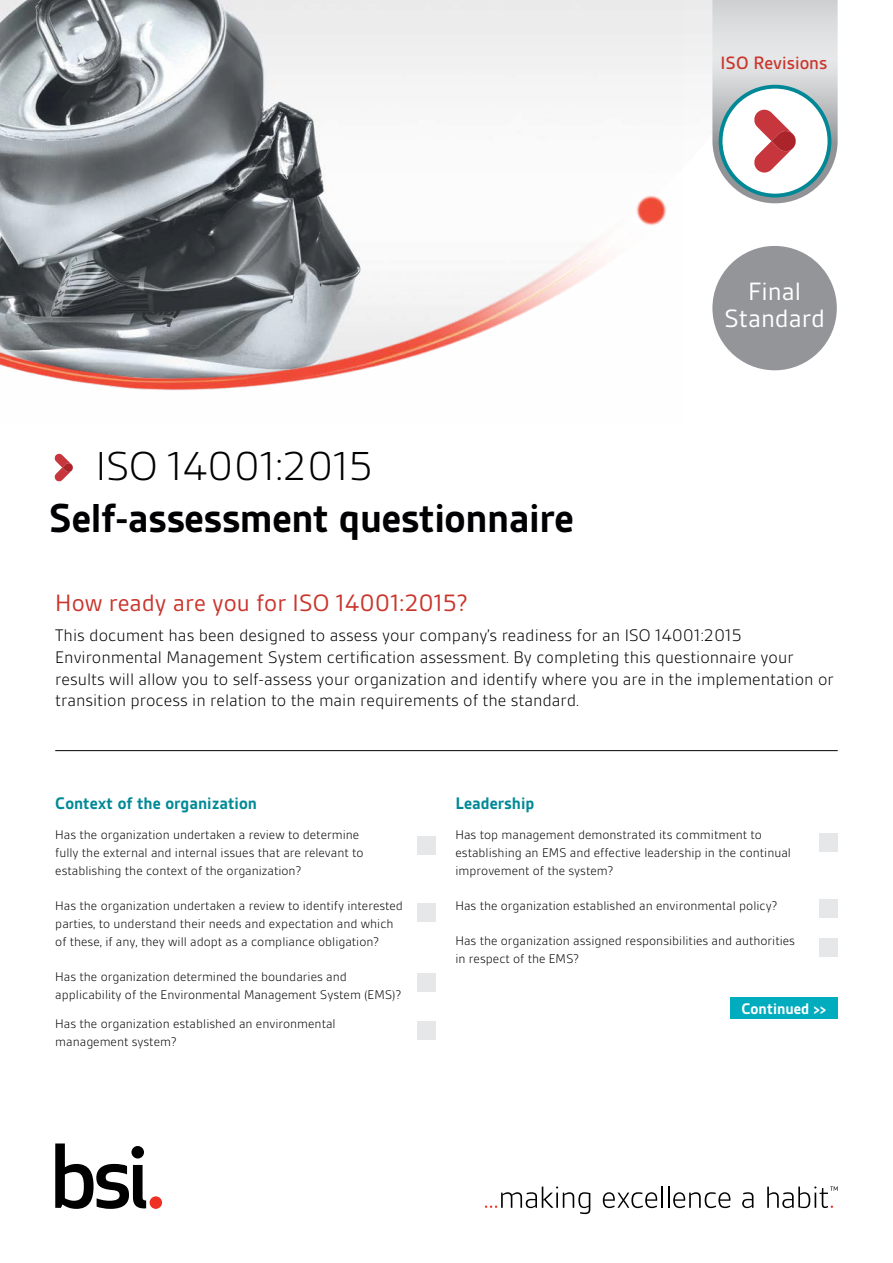
<style>
.page{position:relative;width:893px;height:1263px;background:#fff}
.page>*{position:absolute;margin:0;border:0;box-sizing:border-box;transform-origin:0 0}
.t1{font:700 43.5px "BSI Gesta";letter-spacing:-.01em;color:#000003}
.t2{font:300 43.5px "BSI Gesta";letter-spacing:-.01em;color:#000}
.t3{font:27px/27px "BSI Gesta";color:#fff;text-align:center}
.t4{font:25.5px "BSI Gesta";color:#ca352c}
.t5{font:500 19.2px "BSI Gesta";color:#ca352c}
.t6{font:300 18px/21.8px "BSI Gesta";color:#000}
.t7{font:700 18px "BSI Gesta";color:#008996}
.t8{font:700 16.5px "BSI Gesta";color:#fff}
.t9{font:300 13.5px/18px "BSI Gesta";color:#000}
</style>
<div class="page">
<svg style="left:55px;top:1143px;width:91px;height:66px"></svg>
<div style="left:150px;top:1196px;width:12px;height:13px;background:#ee3124;border-radius:50%"></div>
<svg style="left:485px;top:1186px;width:105px;height:28px"></svg>
<svg style="left:603px;top:1192px;width:54px;height:16px"></svg>
<hr style="left:661px;top:1186px;width:2px;height:22px;background:#000">
<svg style="left:668px;top:1186px;width:62px;height:22px"></svg>
<svg style="left:742px;top:1192px;width:11px;height:16px"></svg>
<svg style="left:767px;top:1186px;width:71px;height:22px"></svg>
<div style="left:730px;top:997px;width:108px;height:21px;background:#00acbd"></div>
<img style="left:682px;top:0;width:114px;height:371px">
<img style="left:0;top:0;width:682px;height:390px">
<svg style="left:55px;top:454px;width:18px;height:27px"></svg>
<hr style="left:55px;top:750px;width:783px;height:1px;background:#000">
<div style="left:712px;top:246px;width:125px;height:124px;background:#939598;border-radius:50%"></div>
<svg style="left:712px;top:0;width:126px;height:203px"></svg>
<div style="left:418px;top:837px;width:18px;height:18px;background:#e6e7e8"></div>
<div style="left:418px;top:903px;width:18px;height:18px;background:#e6e7e8"></div>
<div style="left:418px;top:973px;width:18px;height:18px;background:#e6e7e8"></div>
<div style="left:418px;top:1021px;width:18px;height:18px;background:#e6e7e8"></div>
<div style="left:820px;top:833px;width:18px;height:18px;background:#e6e7e8"></div>
<div style="left:820px;top:899px;width:18px;height:18px;background:#e6e7e8"></div>
<div style="left:820px;top:938px;width:18px;height:18px;background:#e6e7e8"></div>
<h3 class="t5" style="left:721px;top:53px;width:108px">ISO Revisions</h3>
<h1 class="t2" style="left:96px;top:444px;width:279px">ISO 14001:2015</h1>
<h1 class="t1" style="left:49px;top:496px;width:527px">Self-assessment questionnaire</h1>
<h2 class="t3" style="left:724px;top:278px;width:102px">Final<br>Standard</h2>
<h3 class="t4" style="left:55px;top:589px;width:414px">How ready are you for ISO 14001:2015?</h3>
<p class="t6" style="left:55px;top:624px;width:780px">This document has been designed to assess your company’s readiness for an ISO 14001:2015<br>Environmental Management System certification assessment. By completing this questionnaire your results will allow you to self-assess your organization and identify where you are in the implementation or transition process in relation to the main requirements of the standard.</p>
<h3 class="t7" style="left:55px;top:793px;width:203px">Context of the organization</h3>
<p class="t9" style="left:55px;top:826px;width:310px">Has the organization undertaken a review to determine fully the external and internal issues that are relevant to establishing the context of the organization?</p>
<p class="t9" style="left:55px;top:897px;width:349px">Has the organization undertaken a review to identify interested parties, to understand their needs and expectation and which of these, if any, they will adopt as a compliance obligation?</p>
<p class="t9" style="left:55px;top:968px;width:347px">Has the organization determined the boundaries and applicability of the Environmental Management System (EMS)?</p>
<p class="t9" style="left:55px;top:1015px;width:282px">Has the organization established an environmental management system?</p>
<h3 class="t7" style="left:455px;top:793px;width:80px">Leadership</h3>
<p class="t9" style="left:455px;top:826px;width:337px">Has top management demonstrated its commitment to establishing an EMS and effective leadership in the continual improvement of the system?</p>
<p class="t9" style="left:455px;top:897px;width:323px">Has the organization established an environmental policy?</p>
<p class="t9" style="left:455px;top:932px;width:341px">Has the organization assigned responsibilities and authorities in respect of the EMS?</p>
<p class="t8" style="left:741px;top:1000px;width:86px">Continued &gt;&gt;</p>
</div>
